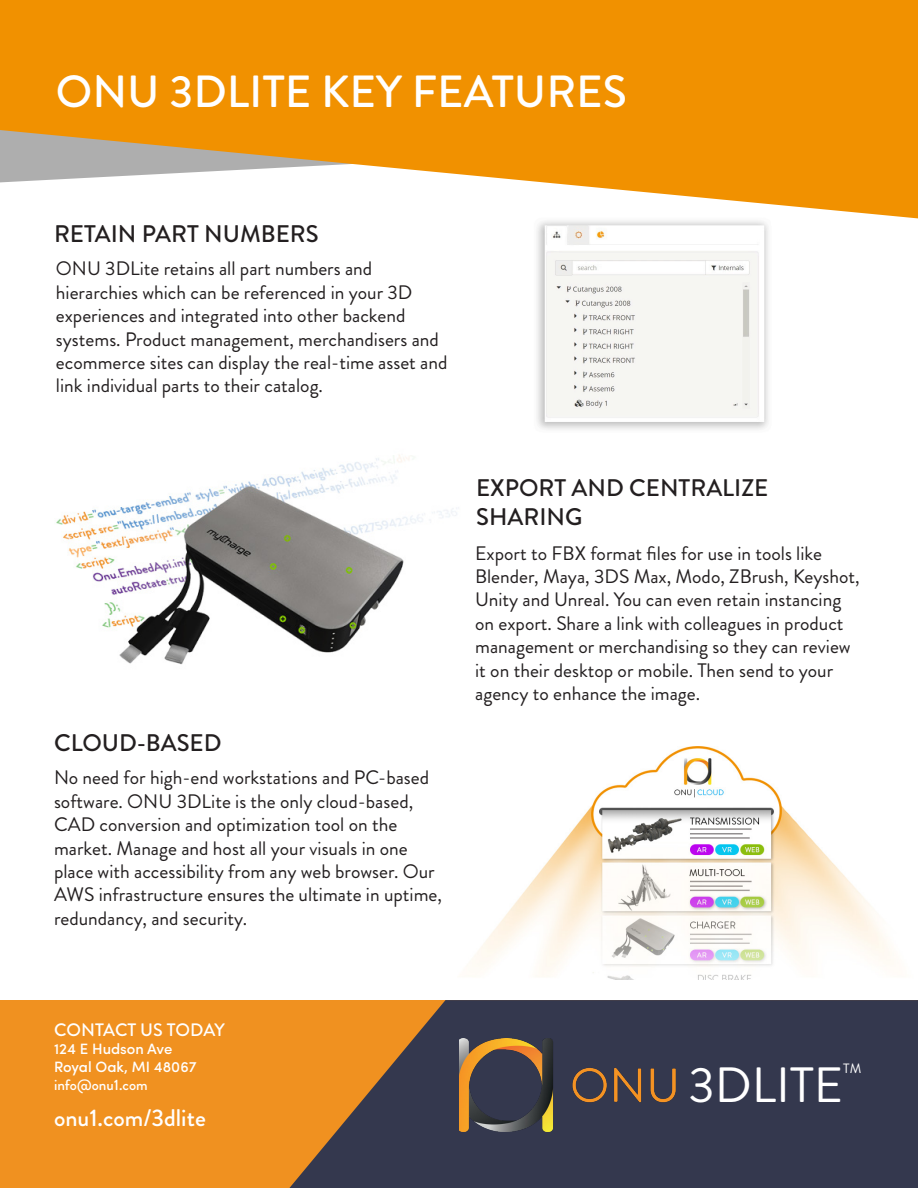
<style>
.page{position:relative;width:918px;height:1188px;background:#fff}
.page>*{position:absolute;margin:0;border:0;box-sizing:border-box;transform-origin:0 0}
.t1{font:49.5px "Brandon Grotesque";color:#fff}
.t2{font:500 45px "Brandon Grotesque";color:#fff}
.t3{font:500 24px/28.8px "Brandon Grotesque";color:#231f20}
.t4{font:500 24px "Brandon Grotesque";color:#fff}
.t5{font:19.5px/23.4px "Brandon Grotesque";color:#231f20}
.t6{font:500 18px "Brandon Grotesque";letter-spacing:-.005em;color:#fff}
.t7{font:500 15px/18px "Sofia Pro";color:#fff}
.t8{font:13.5px "Brandon Grotesque";color:#fff}
.s1{font-family:"Brandon Grotesque"}
</style>
<div class="page">
<img style="left:537px;top:221px;width:231px;height:209px">
<svg style="left:0;top:0;width:918px;height:218px;fill:#f19100"></svg>
<img style="left:56px;top:455px;width:401px;height:210px">
<img style="left:472px;top:747px;width:422px;height:233px">
<div style="left:0;top:1000px;width:918px;height:188px;background:#f09120"></div>
<svg style="left:289px;top:1000px;width:629px;height:188px;fill:#34384e"></svg>
<img style="left:459px;top:1038px;width:228px;height:93px">
<p class="t2" style="left:56px;top:61px;width:572px">ONU 3DLITE KEY FEATURES</p>
<p class="t3" style="left:54px;top:219px;width:266px">RETAIN PART NUMBERS</p>
<p class="t5" style="left:56px;top:257px;width:393px">ONU 3DLite retains all part numbers and hierarchies which can be referenced in your 3D experiences and integrated into other backend systems. Product management, merchandisers and ecommerce sites can display the real-time asset and link individual parts to their catalog.</p>
<p class="t3" style="left:54px;top:729px;width:169px">CLOUD-BASED</p>
<p class="t5" style="left:54px;top:766px;width:390px">No need for high-end workstations and PC-based software. ONU 3DLite is the only cloud-based, CAD conversion and optimization tool on the market. Manage and host all your visuals in one place with accessibility from any web browser. Our AWS infrastructure ensures the ultimate in uptime, redundancy, and security.</p>
<p class="t3" style="left:476px;top:474px;width:294px">EXPORT AND CENTRALIZE<br>SHARING</p>
<p class="t5" style="left:475px;top:542px;width:386px">Export to FBX format files for use in tools like Blender, Maya, 3DS Max, Modo, ZBrush, Keyshot, Unity and Unreal. You can even retain instancing on export. Share a link with colleagues in product management or merchandising so they can review it on their desktop or mobile. Then send to your agency to enhance the image.</p>
<p class="t6" style="left:54px;top:1018px;width:172px">CONTACT US TODAY</p>
<p class="t7" style="left:54px;top:1039px;width:120px">124 E Hudson Ave</p>
<p class="t7" style="left:54px;top:1057px;width:144px">Royal Oak, MI 48067 <span class="s1">info@onu1.com</span></p>
<p class="t4" style="left:54px;top:1101px;width:153px">onu1.com/3dlite</p>
<p class="t1" style="left:689px;top:1051px;width:156px">3DLITE</p>
<p class="t8" style="left:843px;top:1059px;width:20px">TM</p>
</div>
